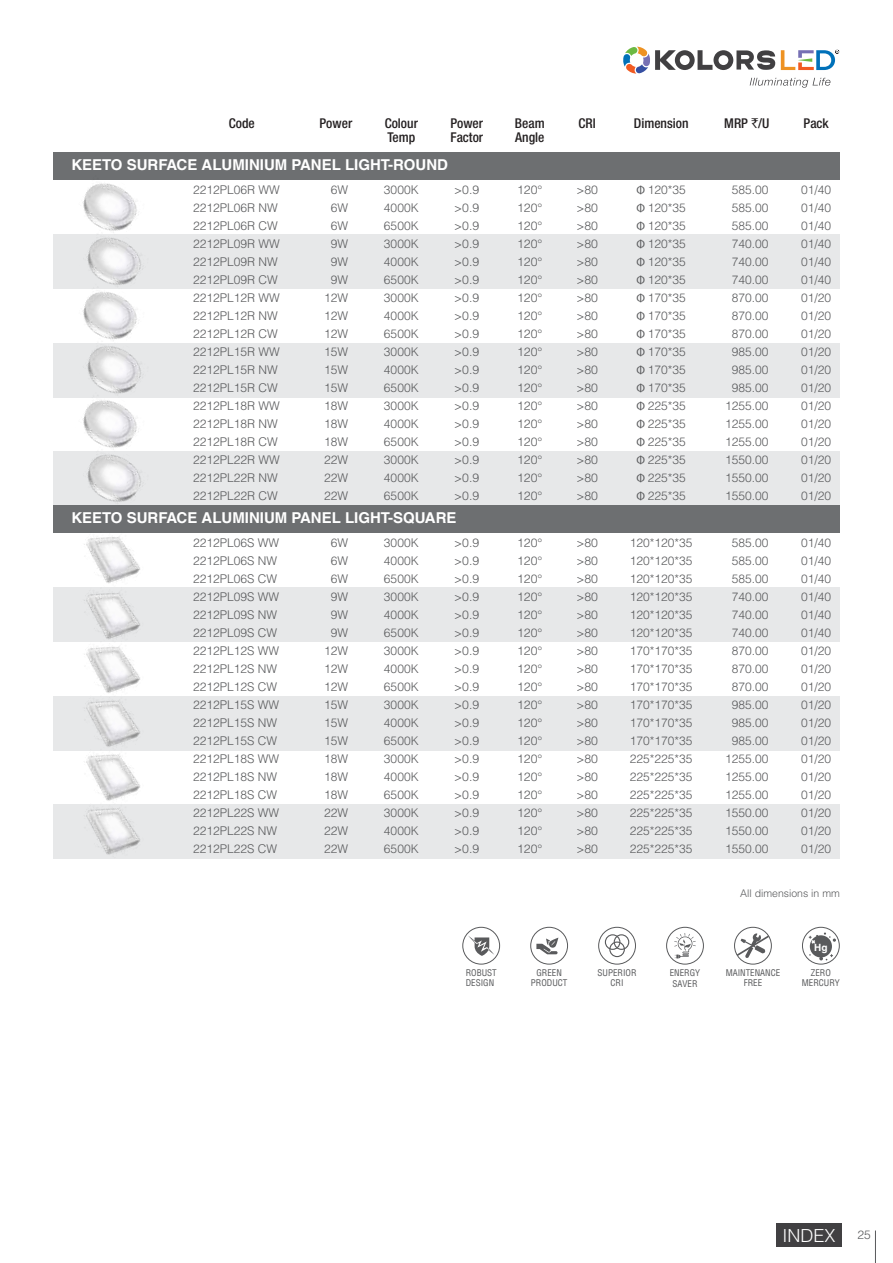
<style>
.page{position:relative;width:893px;height:1263px;background:#fff}
.page>*{position:absolute;margin:0;border:0;box-sizing:border-box;transform-origin:0 0}
.t1{font:300 18px "Helvetica";color:#fff}
.t2{font:700 15px "Helvetica LT";color:#fff}
.t3{font:500 condensed 13.5px/13.5px "Helvetica Neue LT Std";color:#231f20}
.t4{font:300 12px/18px "Helvetica";color:#595a5c;text-align:justify}
.t5{font:300 10.5px "Helvetica";color:#595a5c}
.t6{font:700 10.05px "Helvetica LT";color:#fff}
.t7{font:condensed 9px/9.8px "Helvetica";color:#595a5c;text-align:center}
.s1{font-family:"Rupee Foradian";font-weight:400;font-stretch:normal}
.s2{font-family:"Myriad Pro";font-weight:400}
.s3{font-size:12px;color:#595a5c}
</style>
<div class="page">
<div style="left:53px;top:234px;width:787px;height:55px;background:#e7e8e9"></div>
<div style="left:53px;top:343px;width:787px;height:54px;background:#e7e8e9"></div>
<div style="left:53px;top:451px;width:787px;height:54px;background:#e7e8e9"></div>
<div style="left:54px;top:152px;width:786px;height:27px;background:#6d6f71"></div>
<div style="left:54px;top:587px;width:786px;height:55px;background:#e7e8e9"></div>
<div style="left:54px;top:696px;width:786px;height:54px;background:#e7e8e9"></div>
<div style="left:54px;top:804px;width:786px;height:54px;background:#e7e8e9"></div>
<div style="left:54px;top:505px;width:786px;height:27px;background:#6d6f71"></div>
<img style="left:68px;top:532px;width:90px;height:35px">
<img style="left:84px;top:567px;width:56px;height:54px">
<img style="left:84px;top:621px;width:56px;height:54px">
<img style="left:86px;top:675px;width:54px;height:54px">
<img style="left:68px;top:729px;width:90px;height:54px">
<img style="left:68px;top:783px;width:90px;height:76px">
<img style="left:70px;top:179px;width:81px;height:41px">
<img style="left:83px;top:302px;width:56px;height:27px">
<img style="left:70px;top:397px;width:69px;height:40px">
<img style="left:86px;top:220px;width:57px;height:82px">
<img style="left:74px;top:329px;width:82px;height:81px">
<img style="left:87px;top:437px;width:54px;height:65px">
<div style="left:462px;top:927px;width:38px;height:37px;border:1px solid #595a5c;border-radius:50%"></div>
<svg style="left:468px;top:936px;width:26px;height:20px"></svg>
<div style="left:530px;top:927px;width:38px;height:37px;border:1px solid #595a5c;border-radius:50%"></div>
<svg style="left:536px;top:937px;width:22px;height:17px"></svg>
<div style="left:598px;top:927px;width:38px;height:37px;border:1px solid #595a5c;border-radius:50%"></div>
<div style="left:605px;top:934px;width:15px;height:16px;border:1px solid #595a5c;border-radius:50%"></div>
<div style="left:614px;top:934px;width:15px;height:16px;border:1px solid #595a5c;border-radius:50%"></div>
<div style="left:609px;top:941px;width:16px;height:16px;border:1px solid #595a5c;border-radius:50%"></div>
<div style="left:734px;top:927px;width:38px;height:37px;border:1px solid #595a5c;border-radius:50%"></div>
<svg style="left:737px;top:933px;width:32px;height:25px"></svg>
<div style="left:802px;top:927px;width:38px;height:37px;border:1px solid #595a5c;border-radius:50%"></div>
<div style="left:810px;top:935px;width:22px;height:22px;background:#595a5c;border-radius:50%"></div>
<svg style="left:819px;top:954px;width:14px;height:6px"></svg>
<svg style="left:824px;top:932px;width:12px;height:10px"></svg>
<svg style="left:809px;top:935px;width:9px;height:9px"></svg>
<div style="left:666px;top:927px;width:38px;height:37px;border:1px solid #595a5c;border-radius:50%"></div>
<svg style="left:674px;top:933px;width:22px;height:25px"></svg>
<svg style="left:623px;top:47px;width:216px;height:41px"></svg>
<hr style="left:875px;top:1230px;width:1px;height:33px;background:#595a5c">
<div style="left:776px;top:1223px;width:66px;height:23px;background:#414042"></div>
<p class="t3" style="left:229px;top:118px;width:28px">Code</p>
<p class="t3" style="left:320px;top:118px;width:34px">Power</p>
<p class="t3" style="left:385px;top:118px;width:35px">Colour<br>Temp</p>
<p class="t3" style="left:450px;top:118px;width:34px">Power<br>Factor</p>
<p class="t3" style="left:515px;top:118px;width:31px">Beam<br>Angle</p>
<p class="t3" style="left:579px;top:118px;width:19px">CRI</p>
<p class="t3" style="left:634px;top:118px;width:56px">Dimension</p>
<p class="t3" style="left:724px;top:118px;width:47px">MRP <span class="s1">`</span>/U</p>
<p class="t3" style="left:804px;top:118px;width:27px">Pack</p>
<p class="t2" style="left:71px;top:159px;width:378px">KEETO SURFACE ALUMINIUM PANEL LIGHT-ROUND</p>
<p class="t4" style="left:193px;top:182px;width:88px;text-align:left">2212PL06R WW<br>2212PL06R NW<br>2212PL06R CW<br>2212PL09R WW<br>2212PL09R NW<br>2212PL09R CW<br>2212PL12R WW<br>2212PL12R NW<br>2212PL12R CW<br>2212PL15R WW<br>2212PL15R NW<br>2212PL15R CW<br>2212PL18R WW<br>2212PL18R NW<br>2212PL18R CW<br>2212PL22R WW<br>2212PL22R NW<br>2212PL22R CW</p>
<p class="t4" style="left:193px;top:535px;width:88px;text-align:left">2212PL06S WW<br>2212PL06S NW<br>2212PL06S CW<br>2212PL09S WW<br>2212PL09S NW<br>2212PL09S CW<br>2212PL12S WW<br>2212PL12S NW<br>2212PL12S CW<br>2212PL15S WW<br>2212PL15S NW<br>2212PL15S CW<br>2212PL18S WW<br>2212PL18S NW<br>2212PL18S CW<br>2212PL22S WW<br>2212PL22S NW<br>2212PL22S CW</p>
<p class="t4" style="left:324px;top:182px;width:26px;text-align:center">6W<br>6W<br>6W<br>9W<br>9W<br>9W<br>12W<br>12W<br>12W<br>15W<br>15W<br>15W<br>18W<br>18W<br>18W<br>22W<br>22W<br>22W</p>
<p class="t4" style="left:324px;top:535px;width:26px;text-align:center">6W<br>6W<br>6W<br>9W<br>9W<br>9W<br>12W<br>12W<br>12W<br>15W<br>15W<br>15W<br>18W<br>18W<br>18W<br>22W<br>22W<br>22W</p>
<p class="t4" style="left:384px;top:182px;width:36px">3000K 4000K 6500K 3000K 4000K 6500K 3000K 4000K 6500K 3000K 4000K 6500K 3000K 4000K 6500K 3000K 4000K 6500K</p>
<p class="t4" style="left:384px;top:535px;width:36px">3000K 4000K 6500K 3000K 4000K 6500K 3000K 4000K 6500K 3000K 4000K 6500K 3000K 4000K 6500K 3000K 4000K 6500K</p>
<p class="t4" style="left:454px;top:182px;width:27px">&gt;0.9 &gt;0.9 &gt;0.9 &gt;0.9 &gt;0.9 &gt;0.9 &gt;0.9 &gt;0.9 &gt;0.9 &gt;0.9 &gt;0.9 &gt;0.9 &gt;0.9 &gt;0.9 &gt;0.9 &gt;0.9 &gt;0.9 &gt;0.9</p>
<p class="t4" style="left:454px;top:535px;width:27px">&gt;0.9 &gt;0.9 &gt;0.9 &gt;0.9 &gt;0.9 &gt;0.9 &gt;0.9 &gt;0.9 &gt;0.9 &gt;0.9 &gt;0.9 &gt;0.9 &gt;0.9 &gt;0.9 &gt;0.9 &gt;0.9 &gt;0.9 &gt;0.9</p>
<p class="t2" style="left:71px;top:512px;width:387px">KEETO SURFACE ALUMINIUM PANEL LIGHT-SQUARE</p>
<p class="t4" style="left:517px;top:182px;width:27px">120° 120° 120° 120° 120° 120° 120° 120° 120° 120° 120° 120° 120° 120° 120° 120° 120° 120°</p>
<p class="t4" style="left:517px;top:535px;width:27px">120° 120° 120° 120° 120° 120° 120° 120° 120° 120° 120° 120° 120° 120° 120° 120° 120° 120°</p>
<p class="t4" style="left:576px;top:182px;width:23px">&gt;80 &gt;80 &gt;80 &gt;80 &gt;80 &gt;80 &gt;80 &gt;80 &gt;80 &gt;80 &gt;80 &gt;80 &gt;80 &gt;80 &gt;80 &gt;80 &gt;80 &gt;80</p>
<p class="t4" style="left:576px;top:535px;width:23px">&gt;80 &gt;80 &gt;80 &gt;80 &gt;80 &gt;80 &gt;80 &gt;80 &gt;80 &gt;80 &gt;80 &gt;80 &gt;80 &gt;80 &gt;80 &gt;80 &gt;80 &gt;80</p>
<p class="t4" style="left:637px;top:182px;width:51px"><span class="s2">Φ</span> 120*35<br><span class="s2">Φ</span> 120*35<br><span class="s2">Φ</span> 120*35<br><span class="s2">Φ</span> 120*35<br><span class="s2">Φ</span> 120*35<br><span class="s2">Φ</span> 120*35<br><span class="s2">Φ</span> 170*35<br><span class="s2">Φ</span> 170*35<br><span class="s2">Φ</span> 170*35<br><span class="s2">Φ</span> 170*35<br><span class="s2">Φ</span> 170*35<br><span class="s2">Φ</span> 170*35<br><span class="s2">Φ</span> 225*35<br><span class="s2">Φ</span> 225*35<br><span class="s2">Φ</span> 225*35<br><span class="s2">Φ</span> 225*35<br><span class="s2">Φ</span> 225*35<br><span class="s2">Φ</span> 225*35</p>
<p class="t4" style="left:630px;top:535px;width:64px">120*120*35<br>120*120*35<br>120*120*35<br>120*120*35<br>120*120*35<br>120*120*35<br>170*170*35<br>170*170*35<br>170*170*35<br>170*170*35<br>170*170*35<br>170*170*35<br>225*225*35<br>225*225*35<br>225*225*35<br>225*225*35<br>225*225*35<br>225*225*35</p>
<p class="t4" style="left:725px;top:182px;width:45px;text-align:center">585.00<br>585.00<br>585.00<br>740.00<br>740.00<br>740.00<br>870.00<br>870.00<br>870.00<br>985.00<br>985.00<br>985.00<br>1255.00<br>1255.00<br>1255.00<br>1550.00<br>1550.00<br>1550.00</p>
<p class="t4" style="left:725px;top:535px;width:45px;text-align:center">585.00<br>585.00<br>585.00<br>740.00<br>740.00<br>740.00<br>870.00<br>870.00<br>870.00<br>985.00<br>985.00<br>985.00<br>1255.00<br>1255.00<br>1255.00<br>1550.00<br>1550.00<br>1550.00</p>
<p class="t4" style="left:801px;top:182px;width:32px">01/40<br>01/40<br>01/40<br>01/40<br>01/40<br>01/40<br>01/20<br>01/20<br>01/20<br>01/20<br>01/20<br>01/20<br>01/20<br>01/20<br>01/20<br>01/20<br>01/20<br>01/20</p>
<p class="t4" style="left:801px;top:535px;width:32px">01/40<br>01/40<br>01/40<br>01/40<br>01/40<br>01/40<br>01/20<br>01/20<br>01/20<br>01/20<br>01/20<br>01/20<br>01/20<br>01/20<br>01/20<br>01/20<br>01/20<br>01/20</p>
<p class="t5" style="left:740px;top:889px;width:101px">All dimensions in mm</p>
<p class="t6" style="left:814px;top:943px;width:15px">Hg</p>
<p class="t7" style="left:466px;top:968px;width:33px;text-align:left">ROBUST<br>DESIGN</p>
<p class="t7" style="left:531px;top:968px;width:38px">GREEN<br>PRODUCT</p>
<p class="t7" style="left:598px;top:968px;width:41px">SUPERIOR<br>CRI</p>
<p class="t7" style="left:726px;top:968px;width:56px">MAINTENANCE<br>FREE</p>
<p class="t7" style="left:802px;top:968px;width:40px">ZERO<br>MERCURY</p>
<p class="t7" style="left:670px;top:968px;width:32px;line-height:10.8px">ENERGY<br>SAVER</p>
<h1 class="t1" style="left:782px;top:1228px;width:90px">INDEX <span class="s3">25</span></h1>
</div>
